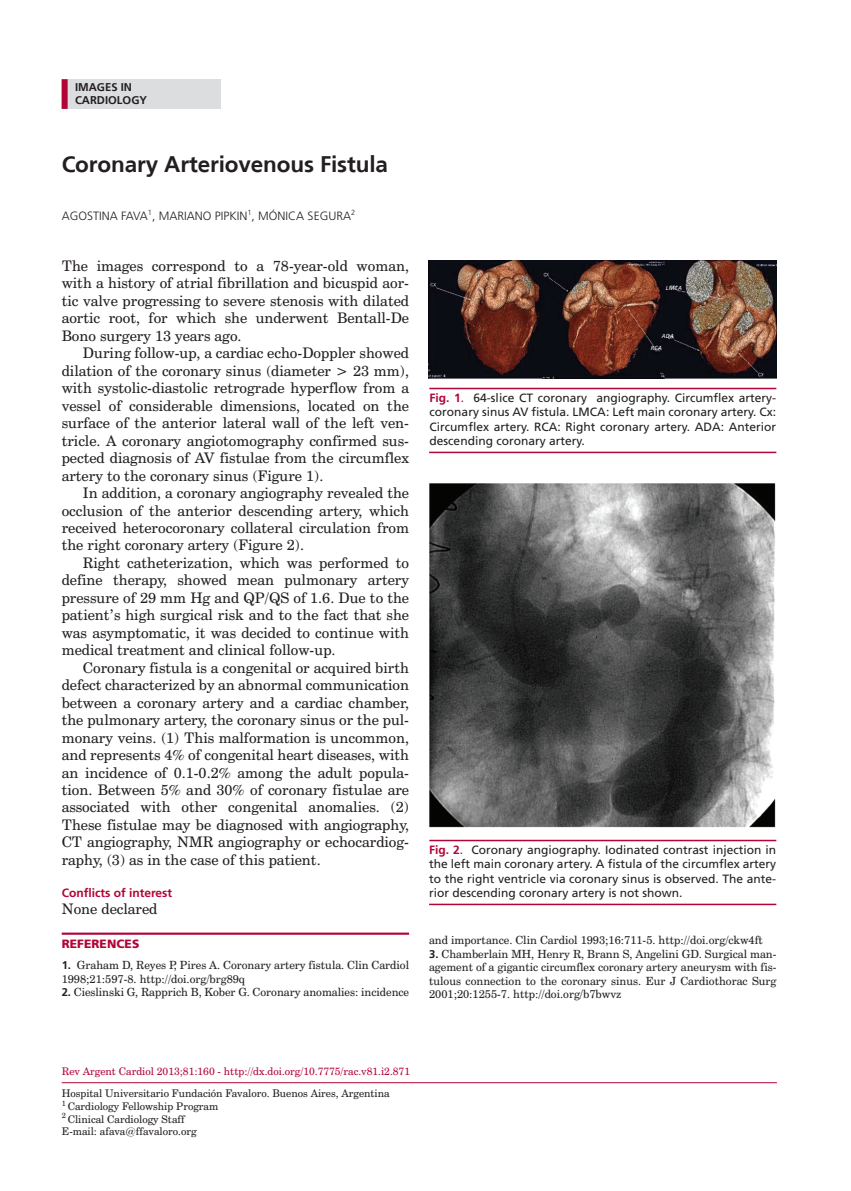
<style>
.page{position:relative;width:851px;height:1191px;background:#fff}
.page>*{position:absolute;margin:0;border:0;box-sizing:border-box;transform-origin:0 0}
.t1{font:700 22.5px "Frutiger";letter-spacing:-.005em;color:#231f20}
.t2{font:14.55px/17.4px "Century Schoolbook BT";color:#231f20;text-align:justify}
.t3{font:12px/14.4px "Frutiger LT Std";color:#231f20;text-align:justify}
.t4{font:300 12px "Frutiger LT Std";color:#231f20}
.t5{font:700 12px "Frutiger LT Std";color:#b30437}
.t6{font:12px "Frutiger Black B";letter-spacing:.01em;color:#b30437}
.t7{font:11.25px/13.5px "Century Schoolbook BT";color:#231f20}
.t8{font:700 11.25px/13.5px "Frutiger";color:#231f20}
.t9{font:10.5px/12.6px "Century Schoolbook BT";color:#231f20}
.t10{font:10.5px "Century Schoolbook BT";color:#b30437}
.t11{font:italic 6.6px "Calibri";letter-spacing:.015em;color:#fff}
.s1{font-family:"Frutiger LT Std";font-weight:700}
.s2{font-weight:700;color:#b30437}
.s3{color:#b30437}
</style>
<div class="page">
<div style="left:62px;top:79px;width:159px;height:30px;background:#dcdddf"></div>
<div style="left:62px;top:79px;width:6px;height:30px;background:#b30437"></div>
<hr style="left:62px;top:1082px;width:714px;height:1px;background:#b30437">
<hr style="left:62px;top:932px;width:347px;height:2px;background:#b30437">
<hr style="left:429px;top:388px;width:347px;height:1px;background:#b30437">
<hr style="left:429px;top:839px;width:347px;height:2px;background:#b30437">
<hr style="left:429px;top:452px;width:347px;height:1px;background:#b30437">
<hr style="left:429px;top:903px;width:347px;height:2px;background:#b30437">
<img style="left:429px;top:483px;width:346px;height:344px">
<img style="left:429px;top:260px;width:346px;height:118px">
<p class="t8" style="left:75px;top:80px;width:73px">IMAGES IN<br>CARDIOLOGY</p>
<h1 class="t1" style="left:62px;top:151px;width:328px">Coronary Arteriovenous Fistula</h1>
<p class="t4" style="left:62px;top:209px;width:295px">AGOSTINA FAVA<sup>1</sup>, MARIANO PIPKIN<sup>1</sup>, MÓNICA SEGURA<sup>2</sup></p>
<p class="t2" style="left:62px;top:257px;width:349px">The images correspond to a 78-year-old woman, with a history of atrial fibrillation and bicuspid aor&shy;tic valve progressing to severe stenosis with dilated aortic root, for which she underwent Bentall-De Bono surgery 13 years ago.</p>
<p class="t2" style="left:62px;top:344px;width:349px;text-indent:21px">During follow-up, a cardiac echo-Doppler showed dilation of the coronary sinus (diameter &gt; 23 mm), with systolic-diastolic retrograde hyperflow from a vessel of considerable dimensions, located on the surface of the anterior lateral wall of the left ven&shy;tricle. A coronary angiotomography confirmed sus&shy;pected diagnosis of AV fistulae from the circumflex artery to the coronary sinus (Figure 1).</p>
<p class="t2" style="left:62px;top:484px;width:349px;text-indent:21px">In addition, a coronary angiography revealed the occlusion of the anterior descending artery, which received heterocoronary collateral circulation from the right coronary artery (Figure 2).</p>
<p class="t2" style="left:62px;top:554px;width:349px;text-indent:21px">Right catheterization, which was performed to define therapy, showed mean pulmonary artery pressure of 29 mm Hg and QP/QS of 1.6. Due to the patient’s high surgical risk and to the fact that she was asymptomatic, it was decided to continue with medical treatment and clinical follow-up.</p>
<p class="t2" style="left:62px;top:658px;width:349px;text-indent:21px">Coronary fistula is a congenital or acquired birth defect characterized by an abnormal communication between a coronary artery and a cardiac chamber, the pulmonary artery, the coronary sinus or the pul&shy;monary veins. (1) This malformation is uncommon, and represents 4% of congenital heart diseases, with an incidence of 0.1-0.2% among the adult popula&shy;tion. Between 5% and 30% of coronary fistulae are associated with other congenital anomalies. (2)<br>These fistulae may be diagnosed with angiography, CT angiography, NMR angiography or echocardiog&shy;raphy, (3) as in the case of this patient.</p>
<p class="t5" style="left:62px;top:885px;width:112px">Conflicts of interest</p>
<p class="t2" style="left:62px;top:900px;width:97px">None declared</p>
<p class="t6" style="left:62px;top:936px;width:79px">REFERENCES</p>
<p class="t7" style="left:62px;top:958px;width:349px"><span class="s1">1.</span> Graham D, Reyes P, Pires A. Coronary artery fistula. Clin Cardiol<br>1998;21:597-8. http://doi.org/brg89q</p>
<p class="t7" style="left:62px;top:985px;width:349px"><span class="s1">2.</span> Cieslinski G, Rapprich B, Kober G. Coronary anomalies: incidence</p>
<p class="t11" style="left:665px;top:283px;width:17px">LMCA</p>
<p class="t11" style="left:661px;top:332px;width:13px">ADA</p>
<p class="t11" style="left:650px;top:344px;width:12px">RCA</p>
<p class="t3" style="left:429px;top:390px;width:348px"><span class="s2">Fig. 1</span><span class="s3">.</span> 64-slice CT coronary angiography. Circumflex artery&shy;coronary sinus AV fistula. LMCA: Left main coronary artery. Cx:<br>Circumflex artery. RCA: Right coronary artery. ADA: Anterior descending coronary artery.</p>
<p class="t3" style="left:429px;top:842px;width:348px"><span class="s2">Fig. 2</span><span class="s3">.</span> Coronary angiography. Iodinated contrast injection in the left main coronary artery. A fistula of the circumflex artery to the right ventricle via coronary sinus is observed. The ante&shy;rior descending coronary artery is not shown.</p>
<p class="t7" style="left:429px;top:933px;width:335px">and importance. Clin Cardiol 1993;16:711-5. http://doi.org/ckw4ft</p>
<p class="t7" style="left:429px;top:947px;width:349px;text-align:justify"><span class="s1">3.</span> Chamberlain MH, Henry R, Brann S, Angelini GD. Surgical man&shy;agement of a gigantic circumflex coronary artery aneurysm with fis&shy;tulous connection to the coronary sinus. Eur J Cardiothorac Surg 2001;20:1255-7. http://doi.org/b7bwvz</p>
<p class="t10" style="left:62px;top:1064px;width:350px">Rev Argent Cardiol 2013;81:160 - http://dx.doi.org/10.7775/rac.v81.i2.871</p>
<p class="t9" style="left:62px;top:1087px;width:329px">Hospital Universitario Fundación Favaloro. Buenos Aires, Argentina <sup>1</sup> Cardiology Fellowship Program<br><sup>2</sup> Clinical Cardiology Staff<br>E-mail: afava@ffavaloro.org</p>
</div>
